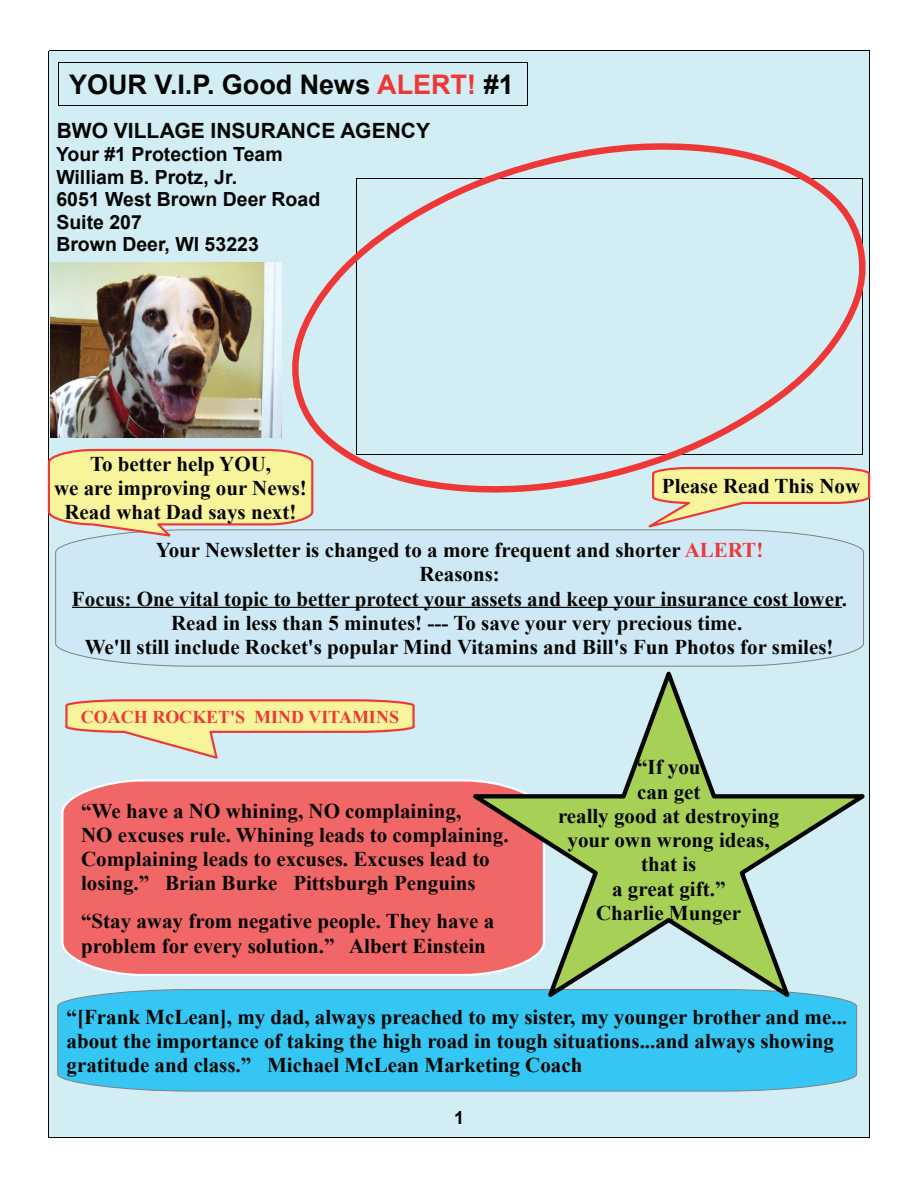
<style>
.page{position:relative;width:918px;height:1188px;background:#fff}
.page>*{position:absolute;margin:0;border:0;box-sizing:border-box;transform-origin:0 0}
.t1{font:700 27px "Arial";color:#040503}
.t2{font:700 21px/24.2px "Times New Roman";color:#040503}
.t3{font:700 21px "Arial";color:#040503}
.t4{font:700 19.5px/22.5px "Arial";color:#040503}
.t5{font:700 18px "Times New Roman";color:#ee3838}
.t6{font:700 18px "Arial";color:#040503}
.s1{color:#ee3838}
</style>
<div class="page">
<div style="left:49px;top:51px;width:820px;height:18px;background:#d2edf4"></div>
<div style="left:49px;top:100px;width:820px;height:85px;background:#d2edf4"></div>
<div style="left:49px;top:69px;width:16px;height:31px;background:#d2edf4"></div>
<div style="left:521px;top:69px;width:348px;height:31px;background:#d2edf4"></div>
<div style="left:49px;top:448px;width:820px;height:689px;background:#d2edf4"></div>
<div style="left:49px;top:185px;width:314px;height:77px;background:#d2edf4"></div>
<div style="left:49px;top:438px;width:314px;height:10px;background:#d2edf4"></div>
<div style="left:282px;top:262px;width:81px;height:176px;background:#d2edf4"></div>
<hr style="left:49px;top:51px;width:1px;height:1086px;background:#040503">
<hr style="left:869px;top:51px;width:1px;height:1086px;background:#040503">
<hr style="left:49px;top:51px;width:820px;height:1px;background:#040503">
<hr style="left:49px;top:1137px;width:820px;height:1px;background:#040503">
<div style="left:59px;top:62px;width:468px;height:44px;background:#d2edf4"></div>
<hr style="left:59px;top:62px;width:1px;height:44px;background:#040503">
<hr style="left:527px;top:62px;width:1px;height:44px;background:#040503">
<hr style="left:59px;top:62px;width:468px;height:1px;background:#040503">
<hr style="left:59px;top:106px;width:468px;height:1px;background:#040503">
<div style="left:292px;top:143px;width:577px;height:349px;background:#d2edf4"></div>
<svg style="left:61px;top:779px;width:399px;height:197px;background:#f07172"></svg>
<div style="left:57px;top:989px;width:800px;height:103px;background:#35c6f4"></div>
<svg style="left:460px;top:671px;width:405px;height:334px"></svg>
<svg style="left:65px;top:699px;width:350px;height:60px"></svg>
<img style="left:50px;top:262px;width:232px;height:176px">
<svg style="left:55px;top:529px;width:809px;height:138px"></svg>
<hr style="left:72px;top:607px;width:770px;height:1px;background:#040503">
<svg style="left:47px;top:448px;width:267px;height:91px;background:#f0e7a4"></svg>
<svg style="left:636px;top:466px;width:235px;height:66px"></svg>
<p class="t1" style="left:69px;top:74px;width:446px">YOUR V.I.P. Good News <span class="s1">ALERT!</span> #1</p>
<p class="t3" style="left:57px;top:123px;width:375px">BWO VILLAGE INSURANCE AGENCY</p>
<p class="t4" style="left:56px;top:144px;width:266px">Your #1 Protection Team<br>William B. Protz, Jr.<br>6051 West Brown Deer Road<br>Suite 207<br>Brown Deer, WI 53223</p>
<p class="t2" style="left:54px;top:454px;width:254px;text-align:center">To better help YOU,<br>we are improving our News!<br>Read what Dad says next!</p>
<p class="t2" style="left:662px;top:476px;width:200px">Please Read This Now</p>
<p class="t2" style="left:72px;top:540px;width:777px;text-align:center">Your Newsletter is changed to a more frequent and shorter <span class="s1">ALERT!<br></span>Reasons:<br>Focus: One vital topic to better protect your assets and keep your insurance cost lower.<br>Read in less than 5 minutes! --- To save your very precious time.<br>We'll still include Rocket's popular Mind Vitamins and Bill's Fun Photos for smiles!</p>
<p class="t5" style="left:81px;top:710px;width:320px">COACH ROCKET'S MIND VITAMINS</p>
<p class="t2" style="left:81px;top:801px;width:429px">“We have a NO whining, NO complaining,<br>NO excuses rule. Whining leads to complaining.<br>Complaining leads to excuses. Excuses lead to losing.” Brian Burke Pittsburgh Penguins</p>
<p class="t2" style="left:81px;top:911px;width:415px">“Stay away from negative people. They have a problem for every solution.” Albert Einstein</p>
<p class="t2" style="left:558px;top:758px;width:223px;text-align:center">“If you<br>can get<br>really good at destroying your own wrong ideas, that is<br>a great gift.”<br>Charlie Munger</p>
<p class="t2" style="left:67px;top:1007px;width:782px">“[Frank McLean], my dad, always preached to my sister, my younger brother and me... about the importance of taking the high road in tough situations...and always showing gratitude and class.” Michael McLean Marketing Coach</p>
<p class="t6" style="left:454px;top:1111px;width:12px">1</p>
</div>
